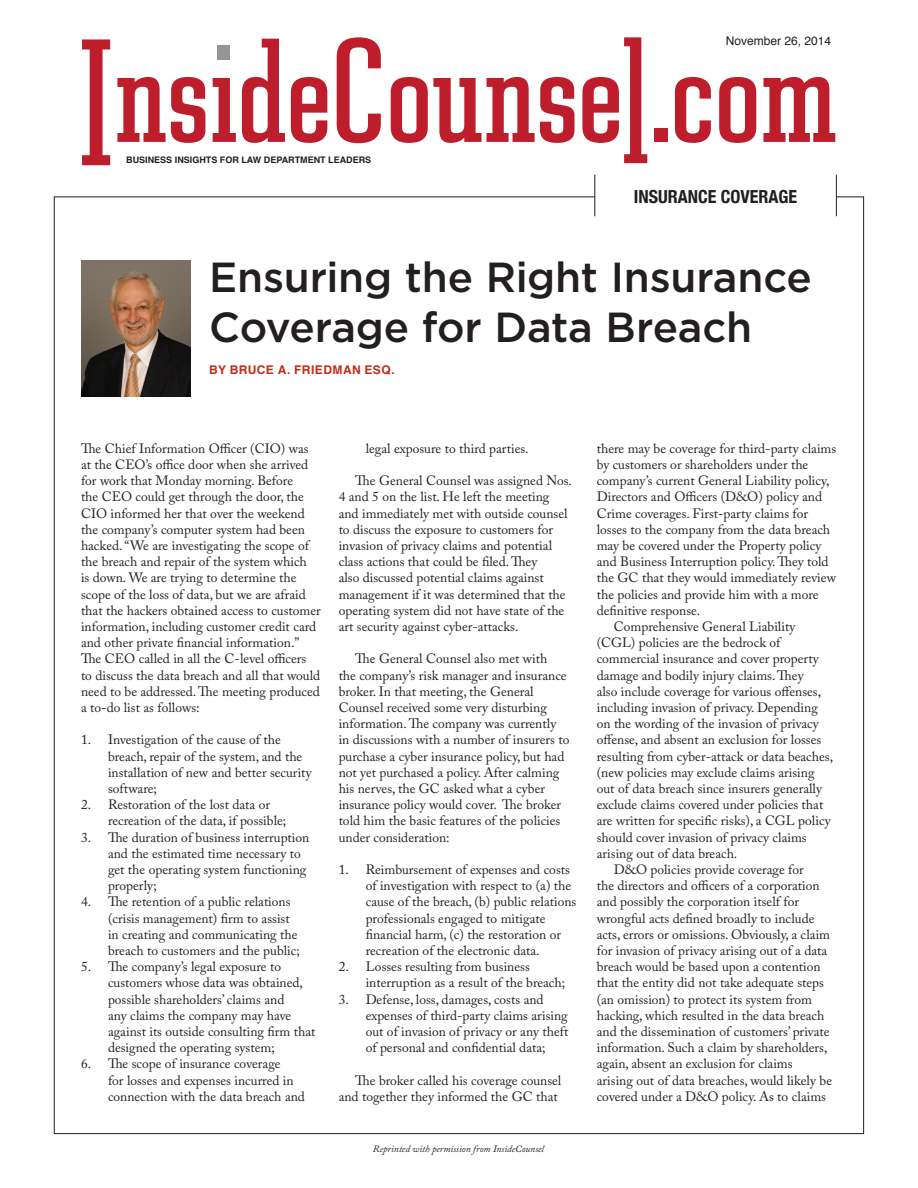
<style>
.page{position:relative;width:918px;height:1188px;background:#fff}
.page>*{position:absolute;margin:0;border:0;box-sizing:border-box;transform-origin:0 0}
.t1{font:500 42px/50.4px "Gotham";letter-spacing:-.005em;color:#231f20}
.t2{font:700 condensed 18px "Helvetica Neue";color:#231f20}
.t3{font:13.5px/16.2px "Adobe Caslon Pro";color:#231f20}
.t4{font:700 12px "Helvetica";letter-spacing:.04em;color:#c02d19}
.t5{font:12px "Helvetica";color:#231f20}
.t6{font:italic 9.75px "Adobe Caslon Pro";color:#231f20}
.t7{font:700 9px "Helvetica";color:#231f20}
</style>
<div class="page">
<svg style="left:82px;top:39px;width:28px;height:126px"></svg>
<svg style="left:117px;top:77px;width:88px;height:66px"></svg>
<svg style="left:213px;top:78px;width:23px;height:64px"></svg>
<svg style="left:242px;top:39px;width:43px;height:104px"></svg>
<svg style="left:291px;top:77px;width:36px;height:66px"></svg>
<svg style="left:337px;top:37px;width:44px;height:106px"></svg>
<svg style="left:391px;top:77px;width:183px;height:66px"></svg>
<svg style="left:582px;top:37px;width:65px;height:126px"></svg>
<div style="left:654px;top:128px;width:13px;height:14px;background:#be1d2c"></div>
<svg style="left:675px;top:77px;width:36px;height:66px"></svg>
<svg style="left:719px;top:77px;width:37px;height:66px"></svg>
<svg style="left:763px;top:77px;width:72px;height:65px"></svg>
<div style="left:217px;top:45px;width:13px;height:15px;background:#939598"></div>
<hr style="left:836px;top:175px;width:1px;height:41px;background:#231f20">
<hr style="left:594px;top:175px;width:1px;height:41px;background:#231f20">
<img style="left:81px;top:260px;width:110px;height:136px">
<p class="t7" style="left:126px;top:152px;width:246px">BUSINESS INSIGHTS FOR LAW DEPARTMENT LEADERS</p>
<p class="t5" style="left:726px;top:32px;width:107px">November 26, 2014</p>
<h2 class="t2" style="left:634px;top:186px;width:165px">INSURANCE COVERAGE</h2>
<h1 class="t1" style="left:209px;top:252px;width:604px">Ensuring the Right Insurance<br>Coverage for Data Breach</h1>
<p class="t4" style="left:209px;top:360px;width:187px">BY BRUCE A. FRIEDMAN ESQ.</p>
<p class="t3" style="left:81px;top:440px;width:241px">The Chief Information Officer (CIO) was at the CEO’s office door when she arrived for work that Monday morning. Before<br>the CEO could get through the door, the CIO informed her that over the weekend the company’s computer system had been hacked. “We are investigating the scope of the breach and repair of the system which<br>is down. We are trying to determine the scope of the loss of data, but we are afraid that the hackers obtained access to customer information, including customer credit card and other private financial information.” The CEO called in all the C-level officers to discuss the data breach and all that would need to be addressed. The meeting produced a to-do list as follows:</p>
<p class="t3" style="left:108px;top:732px;width:205px;text-indent:-27px">1. Investigation of the cause of the breach, repair of the system, and the installation of new and better security software;</p>
<p class="t3" style="left:108px;top:796px;width:180px;text-indent:-27px">2. Restoration of the lost data or recreation of the data, if possible;</p>
<p class="t3" style="left:108px;top:829px;width:203px;text-indent:-27px">3. The duration of business interruption and the estimated time necessary to get the operating system functioning properly;</p>
<p class="t3" style="left:108px;top:894px;width:193px;text-indent:-27px">4. The retention of a public relations (crisis management) firm to assist in creating and communicating the breach to customers and the public;</p>
<p class="t3" style="left:108px;top:958px;width:209px;text-indent:-27px">5. The company’s legal exposure to customers whose data was obtained, possible shareholders’ claims and<br>any claims the company may have against its outside consulting firm that designed the operating system;</p>
<p class="t3" style="left:108px;top:1056px;width:199px;text-indent:-27px">6. The scope of insurance coverage<br>for losses and expenses incurred in connection with the data breach and</p>
<p class="t3" style="left:366px;top:440px;width:164px">legal exposure to third parties.</p>
<p class="t3" style="left:339px;top:472px;width:235px;text-indent:17px">The General Counsel was assigned Nos.<br>4 and 5 on the list. He left the meeting and immediately met with outside counsel to discuss the exposure to customers for invasion of privacy claims and potential class actions that could be filed. They<br>also discussed potential claims against management if it was determined that the operating system did not have state of the art security against cyber-attacks.</p>
<p class="t3" style="left:339px;top:651px;width:232px;text-indent:17px">The General Counsel also met with<br>the company’s risk manager and insurance broker. In that meeting, the General Counsel received some very disturbing information. The company was currently in discussions with a number of insurers to purchase a cyber insurance policy, but had not yet purchased a policy. After calming his nerves, the GC asked what a cyber insurance policy would cover. The broker told him the basic features of the policies under consideration:</p>
<p class="t3" style="left:366px;top:861px;width:212px;text-indent:-27px">1. Reimbursement of expenses and costs of investigation with respect to (a) the cause of the breach, (b) public relations professionals engaged to mitigate financial harm, (c) the restoration or recreation of the electronic data.</p>
<p class="t3" style="left:366px;top:958px;width:201px;text-indent:-27px">2. Losses resulting from business interruption as a result of the breach;</p>
<p class="t3" style="left:366px;top:991px;width:204px;text-indent:-27px">3. Defense, loss, damages, costs and expenses of third-party claims arising out of invasion of privacy or any theft of personal and confidential data;</p>
<p class="t3" style="left:339px;top:1072px;width:224px;text-align:right">The broker called his coverage counsel and together they informed the GC that</p>
<p class="t6" style="left:373px;top:1142px;width:173px">Reprinted with permission from InsideCounsel</p>
<p class="t3" style="left:597px;top:440px;width:241px">there may be coverage for third-party claims</p>
<p class="t3" style="left:597px;top:456px;width:213px">by customers or shareholders under the</p>
<p class="t3" style="left:597px;top:472px;width:234px">company’s current General Liability policy,</p>
<p class="t3" style="left:597px;top:489px;width:227px">Directors and Officers (D&amp;O) policy and</p>
<p class="t3" style="left:597px;top:505px;width:213px">Crime coverages. First-party claims for</p>
<p class="t3" style="left:597px;top:521px;width:235px">losses to the company from the data breach</p>
<p class="t3" style="left:597px;top:537px;width:226px">may be covered under the Property policy</p>
<p class="t3" style="left:597px;top:553px;width:233px">and Business Interruption policy. They told</p>
<p class="t3" style="left:597px;top:570px;width:241px">the GC that they would immediately review</p>
<p class="t3" style="left:597px;top:586px;width:223px">the policies and provide him with a more</p>
<p class="t3" style="left:597px;top:602px;width:105px">definitive response.</p>
<p class="t3" style="left:614px;top:618px;width:183px">Comprehensive General Liability</p>
<p class="t3" style="left:597px;top:634px;width:185px">(CGL) policies are the bedrock of</p>
<p class="t3" style="left:597px;top:651px;width:224px">commercial insurance and cover property</p>
<p class="t3" style="left:597px;top:667px;width:208px">damage and bodily injury claims. They</p>
<p class="t3" style="left:597px;top:683px;width:226px">also include coverage for various offenses,</p>
<p class="t3" style="left:597px;top:699px;width:223px">including invasion of privacy. Depending</p>
<p class="t3" style="left:597px;top:715px;width:224px">on the wording of the invasion of privacy</p>
<p class="t3" style="left:597px;top:732px;width:226px">offense, and absent an exclusion for losses</p>
<p class="t3" style="left:597px;top:748px;width:238px">resulting from cyber-attack or data beaches,</p>
<p class="t3" style="left:597px;top:764px;width:219px">(new policies may exclude claims arising</p>
<p class="t3" style="left:597px;top:780px;width:227px">out of data breach since insurers generally</p>
<p class="t3" style="left:597px;top:796px;width:228px">exclude claims covered under policies that</p>
<p class="t3" style="left:597px;top:813px;width:235px">are written for specific risks), a CGL policy</p>
<p class="t3" style="left:597px;top:829px;width:212px">should cover invasion of privacy claims</p>
<p class="t3" style="left:597px;top:845px;width:142px">arising out of data breach.</p>
<p class="t3" style="left:614px;top:861px;width:191px">D&amp;O policies provide coverage for</p>
<p class="t3" style="left:597px;top:877px;width:224px">the directors and officers of a corporation</p>
<p class="t3" style="left:597px;top:894px;width:204px">and possibly the corporation itself for</p>
<p class="t3" style="left:597px;top:910px;width:219px">wrongful acts defined broadly to include</p>
<p class="t3" style="left:597px;top:926px;width:235px">acts, errors or omissions. Obviously, a claim</p>
<p class="t3" style="left:597px;top:942px;width:232px">for invasion of privacy arising out of a data</p>
<p class="t3" style="left:597px;top:958px;width:225px">breach would be based upon a contention</p>
<p class="t3" style="left:597px;top:975px;width:229px">that the entity did not take adequate steps</p>
<p class="t3" style="left:597px;top:991px;width:217px">(an omission) to protect its system from</p>
<p class="t3" style="left:597px;top:1007px;width:229px">hacking, which resulted in the data breach</p>
<p class="t3" style="left:597px;top:1023px;width:234px">and the dissemination of customers’ private</p>
<p class="t3" style="left:597px;top:1039px;width:232px">information. Such a claim by shareholders,</p>
<p class="t3" style="left:597px;top:1056px;width:197px">again, absent an exclusion for claims</p>
<p class="t3" style="left:597px;top:1072px;width:237px">arising out of data breaches, would likely be</p>
<p class="t3" style="left:597px;top:1088px;width:231px">covered under a D&amp;O policy. As to claims</p>
</div>
